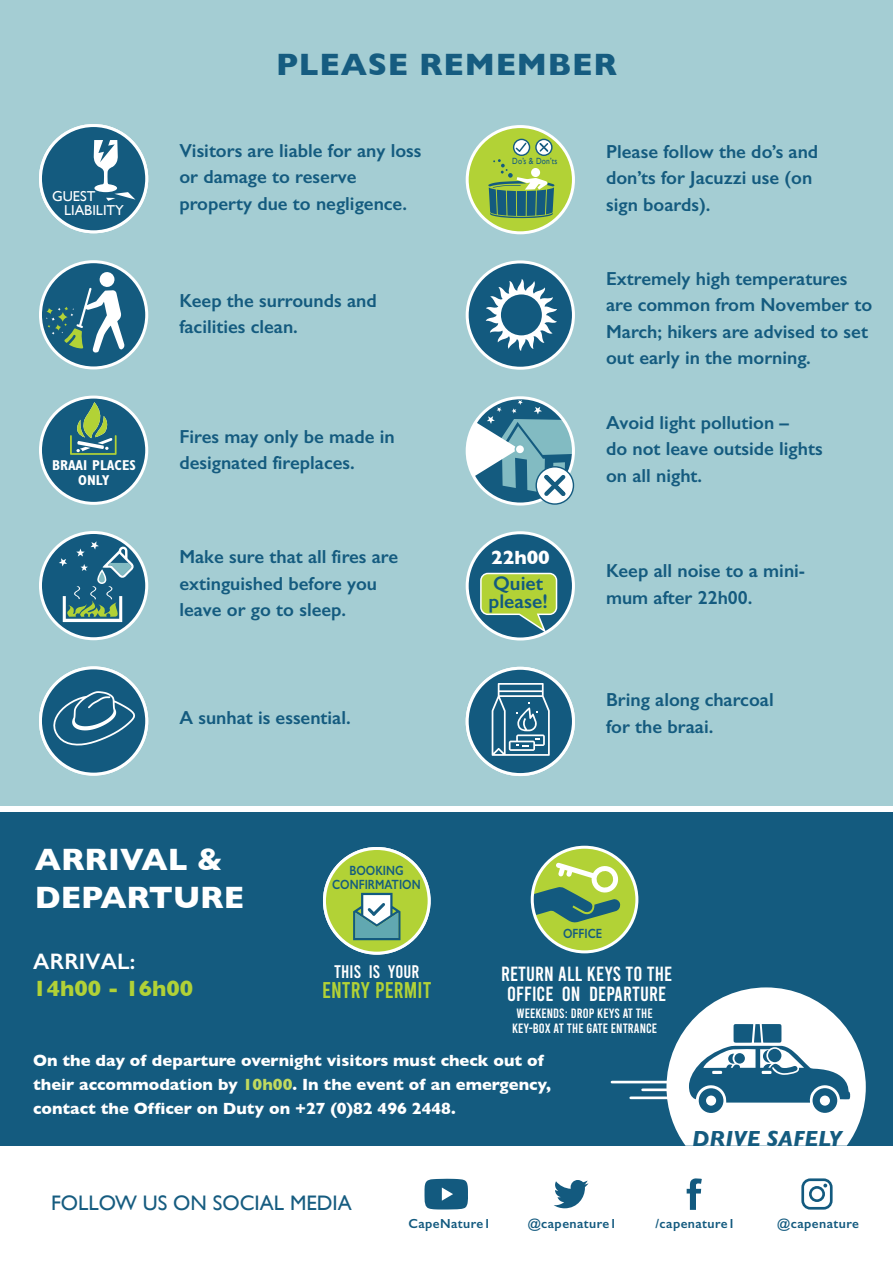
<style>
.page{position:relative;width:893px;height:1263px;background:#fff}
.page>*{position:absolute;margin:0;border:0;box-sizing:border-box;transform-origin:0 0}
.t1{font:700 31.5px/37.8px "Gill Sans";color:#fff}
.t2{font:700 31.5px "Gill Sans";letter-spacing:.025em;color:#165c80}
.t3{font:22.8px "Bebas";letter-spacing:.005em;color:#b1d137}
.t4{font:700 22.5px "Gill Sans";color:#b1d137}
.t5{font:600 22.5px "Gill Sans";letter-spacing:.005em;color:#fff}
.t6{font:italic 700 22.35px "Gill Sans";color:#145b7f}
.t7{font:21px "Gill Sans";color:#165c80}
.t8{font:20.55px/20.5px "Bebas";letter-spacing:.005em;color:#fff}
.t9{font:600 19.8px/17.7px "Gill Sans";color:#135a7f}
.t10{font:700 19.5px "Gill Sans";color:#fff}
.t11{font:600 18.9px/26.4px "Gill Sans";color:#145b7f}
.t12{font:18.3px "Bebas";letter-spacing:.005em;color:#fff}
.t13{font:700 16.5px/24px "Gill Sans";color:#fff}
.t14{font:700 condensed 14.4px/14.4px "Gill Sans Std";color:#fff;text-align:center}
.t15{font:14.4px/14.4px "Gill Sans";color:#fff}
.t16{font:13.5px/15px "Bebas";letter-spacing:.005em;color:#fff;text-align:center}
.t17{font:600 13.35px/13.6px "Gill Sans";color:#145b7f;text-align:center;scale:.83 1}
.t18{font:600 13.2px "Gill Sans";letter-spacing:.035em;color:#135a7f}
.t19{font:9px "Gill Sans";letter-spacing:.025em;color:#145b7f;scale:.83 1}
.s1{color:#c1d95e}
</style>
<div class="page">
<div style="left:0;top:0;width:893px;height:805px;background:#a4cdd3"></div>
<svg style="left:40px;top:532px;width:107px;height:107px;background:#316f8f"></svg>
<div style="left:39px;top:531px;width:109px;height:109px;border:3px solid #fff;border-radius:50%"></div>
<svg style="left:59px;top:541px;width:75px;height:81px;background:#407b8e"></svg>
<div style="left:40px;top:668px;width:107px;height:106px;background:#135a7f;border-radius:50%"></div>
<div style="left:39px;top:666px;width:109px;height:110px;border:3px solid #fff;border-radius:50%"></div>
<div style="left:40px;top:397px;width:107px;height:106px;background:#145b7f;border-radius:50%"></div>
<div style="left:39px;top:396px;width:109px;height:109px;border:3px solid #fff;border-radius:50%"></div>
<svg style="left:70px;top:402px;width:47px;height:53px"></svg>
<div style="left:40px;top:126px;width:107px;height:106px;background:#145b7f;border-radius:50%"></div>
<div style="left:39px;top:124px;width:109px;height:109px;border:3px solid #fff;border-radius:50%"></div>
<svg style="left:94px;top:140px;width:41px;height:61px"></svg>
<div style="left:40px;top:262px;width:107px;height:106px;background:#145b7f;border-radius:50%"></div>
<div style="left:39px;top:260px;width:109px;height:109px;border:3px solid #fff;border-radius:50%"></div>
<div style="left:99px;top:272px;width:16px;height:15px;background:#fff;border-radius:7px"></div>
<svg style="left:46px;top:286px;width:79px;height:67px"></svg>
<svg style="left:58px;top:312px;width:10px;height:10px"></svg>
<svg style="left:46px;top:308px;width:7px;height:6px"></svg>
<svg style="left:55px;top:324px;width:6px;height:7px"></svg>
<div style="left:467px;top:262px;width:106px;height:106px;background:#135a7f;border-radius:50%"></div>
<div style="left:466px;top:260px;width:109px;height:110px;border:3px solid #fff;border-radius:50%"></div>
<div style="left:467px;top:127px;width:106px;height:106px;background:#b2d236;border-radius:50%"></div>
<div style="left:466px;top:125px;width:109px;height:109px;border:3px solid #fff;border-radius:50%"></div>
<svg style="left:536px;top:139px;width:16px;height:16px"></svg>
<div style="left:535px;top:139px;width:18px;height:17px;border:1px solid #165c80;border-radius:50%"></div>
<svg style="left:538px;top:142px;width:12px;height:11px"></svg>
<svg style="left:514px;top:139px;width:16px;height:16px"></svg>
<div style="left:513px;top:139px;width:17px;height:17px;border:1px solid #165c80;border-radius:50%"></div>
<div style="left:535px;top:466px;width:39px;height:39px;border:1px solid #165c80;border-radius:50%"></div>
<svg style="left:467px;top:398px;width:106px;height:106px;background:#84b0be"></svg>
<div style="left:467px;top:533px;width:106px;height:106px;background:#135a7f;border-radius:50%"></div>
<div style="left:466px;top:531px;width:109px;height:109px;border:3px solid #fff;border-radius:50%"></div>
<svg style="left:480px;top:573px;width:77px;height:60px"></svg>
<div style="left:467px;top:668px;width:106px;height:106px;background:#135a7f;border-radius:50%"></div>
<div style="left:466px;top:667px;width:109px;height:109px;border:3px solid #fff;border-radius:50%"></div>
<div style="left:0;top:813px;width:893px;height:333px;background:#145b7f"></div>
<hr style="left:612px;top:1081px;width:65px;height:2px;background:#fff">
<hr style="left:643px;top:1088px;width:38px;height:3px;background:#fff">
<hr style="left:631px;top:1096px;width:38px;height:3px;background:#fff">
<svg style="left:666px;top:987px;width:200px;height:159px"></svg>
<div style="left:768px;top:1049px;width:13px;height:13px;background:#135a7f;border-radius:50%"></div>
<svg style="left:424px;top:1179px;width:44px;height:30px"></svg>
<svg style="left:554px;top:1180px;width:34px;height:28px"></svg>
<svg style="left:687px;top:1178px;width:15px;height:32px"></svg>
<svg style="left:801px;top:1178px;width:32px;height:31px"></svg>
<div style="left:324px;top:848px;width:105px;height:105px;background:#b2d236;border-radius:50%"></div>
<div style="left:323px;top:847px;width:108px;height:108px;border:3px solid #fff;border-radius:50%"></div>
<svg style="left:353px;top:893px;width:47px;height:47px;background:#82b1a9"></svg>
<div style="left:532px;top:847px;width:105px;height:105px;background:#b2d236;border-radius:50%"></div>
<svg style="left:532px;top:862px;width:89px;height:61px"></svg>
<div style="left:531px;top:846px;width:107px;height:107px;border:3px solid #fff;border-radius:50%"></div>
<svg style="left:492px;top:683px;width:58px;height:73px"></svg>
<svg style="left:53px;top:691px;width:82px;height:54px"></svg>
<svg style="left:488px;top:159px;width:67px;height:59px"></svg>
<svg style="left:515px;top:143px;width:11px;height:9px"></svg>
<svg style="left:486px;top:279px;width:71px;height:72px"></svg>
<p class="t15" style="left:64px;top:189px;width:61px;text-indent:-12px">GUEST<br>LIABILITY</p>
<p class="t14" style="left:52px;top:458px;width:85px">BRAAI PLACES<br>ONLY</p>
<h1 class="t2" style="left:276px;top:39px;width:342px">PLEASE REMEMBER</h1>
<p class="t11" style="left:179px;top:137px;width:244px">Visitors are liable for any loss or damage to reserve property due to negligence.</p>
<p class="t11" style="left:179px;top:287px;width:199px">Keep the surrounds and facilities clean.</p>
<p class="t11" style="left:179px;top:423px;width:217px">Fires may only be made in designated fireplaces.</p>
<p class="t11" style="left:179px;top:544px;width:220px">Make sure that all fires are extinguished before you leave or go to sleep.</p>
<p class="t11" style="left:179px;top:704px;width:173px">A sunhat is essential.</p>
<p class="t19" style="left:512px;top:156px;width:56px">Do’s &amp; Don’ts</p>
<p class="t11" style="left:606px;top:138px;width:214px">Please follow the do’s and don’ts for Jacuzzi use (on sign boards).</p>
<p class="t11" style="left:606px;top:265px;width:268px">Extremely high temperatures are common from November to<br>March; hikers are advised to set out early in the morning.</p>
<p class="t11" style="left:606px;top:409px;width:218px">Avoid light pollution –<br>do not leave outside lights on all night.</p>
<p class="t10" style="left:491px;top:542px;width:60px">22h00</p>
<p class="t9" style="left:488px;top:574px;width:61px">Quiet please!</p>
<p class="t11" style="left:606px;top:557px;width:201px">Keep all noise to a mini&shy;mum after 22h00.</p>
<p class="t11" style="left:606px;top:686px;width:169px">Bring along charcoal for the braai.</p>
<h1 class="t1" style="left:35px;top:840px;width:211px">ARRIVAL &amp;<br>DEPARTURE</h1>
<p class="t5" style="left:33px;top:948px;width:103px">ARRIVAL:</p>
<p class="t4" style="left:33px;top:970px;width:161px">14h00 - 16h00</p>
<p class="t17" style="left:332px;top:863px;width:108px">BOOKING<br>CONFIRMATION</p>
<p class="t12" style="left:334px;top:962px;width:87px">THIS IS YOUR</p>
<p class="t3" style="left:322px;top:979px;width:111px">ENTRY PERMIT</p>
<p class="t17" style="left:563px;top:926px;width:49px">OFFICE</p>
<p class="t8" style="left:501px;top:963px;width:173px">RETURN ALL KEYS TO THE<br>OFFICE ON DEPARTURE</p>
<p class="t16" style="left:512px;top:1006px;width:147px">WEEKENDS: DROP KEYS AT THE<br>KEY-BOX AT THE GATE ENTRANCE</p>
<p class="t13" style="left:33px;top:1048px;width:519px">On the day of departure overnight visitors must check out of their accommodation by <span class="s1">10h00</span>. In the event of an emergency, contact the Officer on Duty on +27 (0)82 496 2448.</p>
<p class="t7" style="left:51px;top:1191px;width:302px">FOLLOW US ON SOCIAL MEDIA</p>
<p class="t6" style="left:692px;top:1125px;width:152px">DRIVE SAFELY</p>
<p class="t18" style="left:408px;top:1215px;width:84px">CapeNature1</p>
<p class="t18" style="left:528px;top:1215px;width:91px">@capenature1</p>
<p class="t18" style="left:655px;top:1215px;width:81px">/capenature1</p>
<p class="t18" style="left:777px;top:1215px;width:83px">@capenature</p>
</div>
